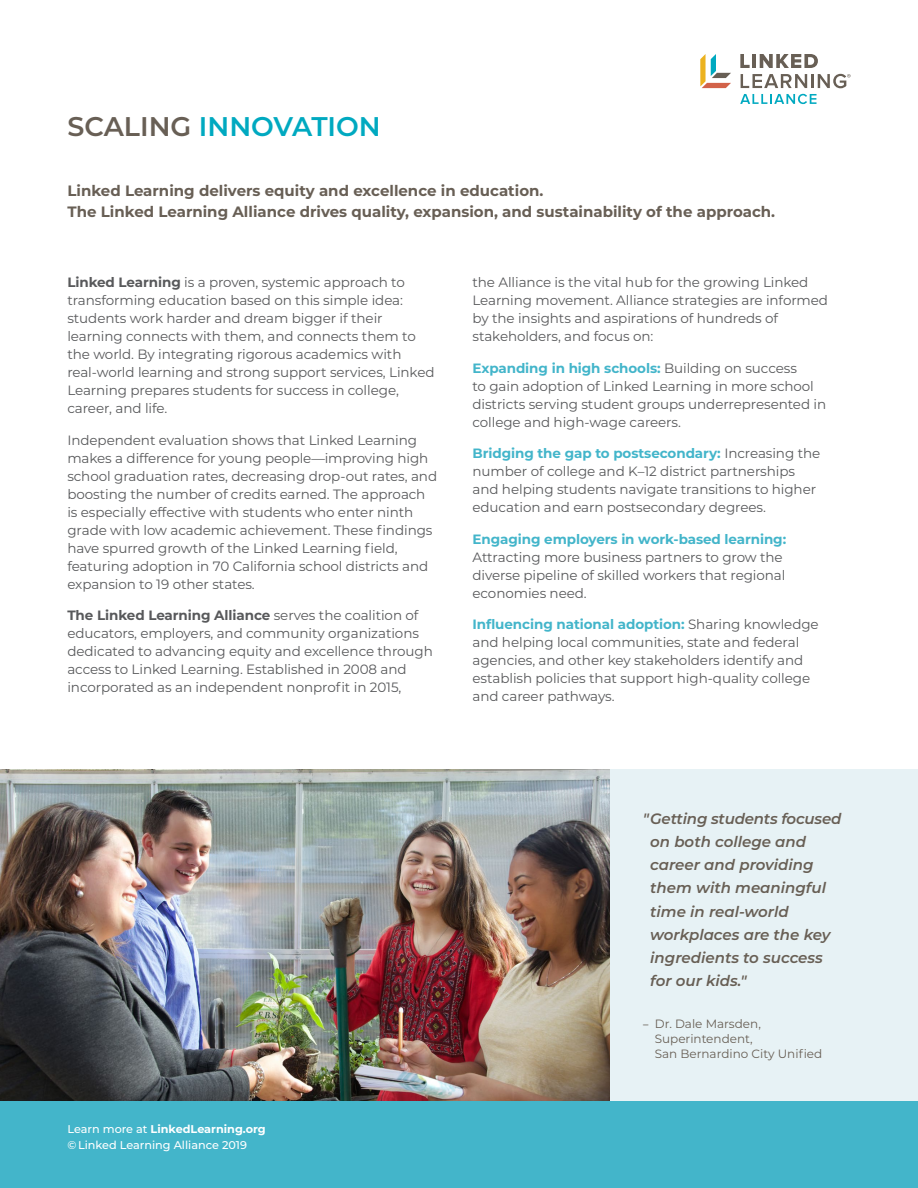
<style>
.page{position:relative;width:918px;height:1188px;background:#fff}
.page>*{position:absolute;margin:0;border:0;box-sizing:border-box;transform-origin:0 0}
.t1{font:600 27px "Montserrat";color:#00a9c0}
.t2{font:italic 600 15px/23.2px "Montserrat";color:#685f55}
.t3{font:700 15px/21px "Montserrat";color:#685f55}
.t4{font:13.5px/18px "Montserrat";letter-spacing:-.005em;color:#58595b}
.t5{font:700 13.5px "Montserrat";letter-spacing:-.005em;color:#43b5ca}
.t6{font:12px/15px "Montserrat";color:#685f55}
.t7{font:500 11.25px/16.5px "Montserrat";color:#fff}
.s1{color:#685f55}
.s2{font-weight:700}
.s3{font-weight:700;color:#43b5ca}
.s4{font-family:"Myriad Pro"}
</style>
<div class="page">
<div style="left:573px;top:770px;width:345px;height:333px;background:#e7f2f5"></div>
<svg style="left:700px;top:54px;width:31px;height:34px"></svg>
<svg style="left:740px;top:54px;width:10px;height:14px"></svg>
<hr style="left:753px;top:54px;width:3px;height:14px;background:#685f55">
<svg style="left:760px;top:54px;width:58px;height:14px"></svg>
<svg style="left:741px;top:74px;width:66px;height:14px"></svg>
<hr style="left:811px;top:74px;width:3px;height:14px;background:#685f55">
<svg style="left:740px;top:94px;width:77px;height:10px"></svg>
<svg style="left:818px;top:74px;width:32px;height:14px"></svg>
<img style="left:0;top:770px;width:609px;height:332px">
<div style="left:0;top:1102px;width:918px;height:86px;background:#43b5ca"></div>
<h1 class="t1" style="left:68px;top:108px;width:315px"><span class="s1">SCALING</span> INNOVATION</h1>
<p class="t3" style="left:68px;top:179px;width:709px">Linked Learning delivers equity and excellence in education.<br>The Linked Learning Alliance drives quality, expansion, and sustainability of the approach.</p>
<p class="t4" style="left:67px;top:273px;width:369px"><span class="s2">Linked Learning</span> is a proven, systemic approach to transforming education based on this simple idea: students work harder and dream bigger if their learning connects with them, and connects them to the world. By integrating rigorous academics with real-world learning and strong support services, Linked Learning prepares students for success in college, career, and life.</p>
<p class="t4" style="left:67px;top:431px;width:371px">Independent evaluation shows that Linked Learning makes a difference for young people—improving high school graduation rates, decreasing drop-out rates, and boosting the number of credits earned. The approach is especially effective with students who enter ninth grade with low academic achievement. These findings have spurred growth of the Linked Learning field, featuring adoption in 70 California school districts and expansion to 19 other states.</p>
<p class="t4" style="left:67px;top:606px;width:367px"><span class="s2">The Linked Learning Alliance</span> serves the coalition of educators, employers, and community organizations dedicated to advancing equity and excellence through access to Linked Learning. Established in 2008 and incorporated as an independent nonprofit in 2015,</p>
<p class="t4" style="left:472px;top:273px;width:357px">the Alliance is the vital hub for the growing Linked Learning movement. Alliance strategies are informed by the insights and aspirations of hundreds of stakeholders, and focus on:</p>
<p class="t4" style="left:472px;top:359px;width:355px"><span class="s3">Expanding in high schools:</span> Building on success<br>to gain adoption of Linked Learning in more school districts serving student groups underrepresented in college and high-wage careers.</p>
<p class="t4" style="left:472px;top:444px;width:349px"><span class="s3">Bridging the gap to postsecondary:</span> Increasing the number of college and K–12 district partnerships and helping students navigate transitions to higher education and earn postsecondary degrees.</p>
<p class="t5" style="left:472px;top:529px;width:315px">Engaging employers in work-based learning:</p>
<p class="t4" style="left:472px;top:548px;width:314px">Attracting more business partners to grow the diverse pipeline of skilled workers that regional economies need.</p>
<p class="t4" style="left:472px;top:615px;width:348px"><span class="s3">Influencing national adoption:</span> Sharing knowledge and helping local communities, state and federal agencies, and other key stakeholders identify and establish policies that support high-quality college and career pathways.</p>
<p class="t7" style="left:68px;top:1120px;width:200px">Learn more at <span class="s2">LinkedLearning.org </span>© Linked Learning Alliance 2019</p>
<p class="t2" style="left:650px;top:806px;width:193px;text-indent:-8px">"Getting students focused on both college and career and providing them with meaningful time in real-world workplaces are the key ingredients to success for our kids."</p>
<p class="t6" style="left:655px;top:1016px;width:169px;text-indent:-12px"><span class="s4">–</span> Dr. Dale Marsden,<br>Superintendent,<br>San Bernardino City Unified</p>
</div>
